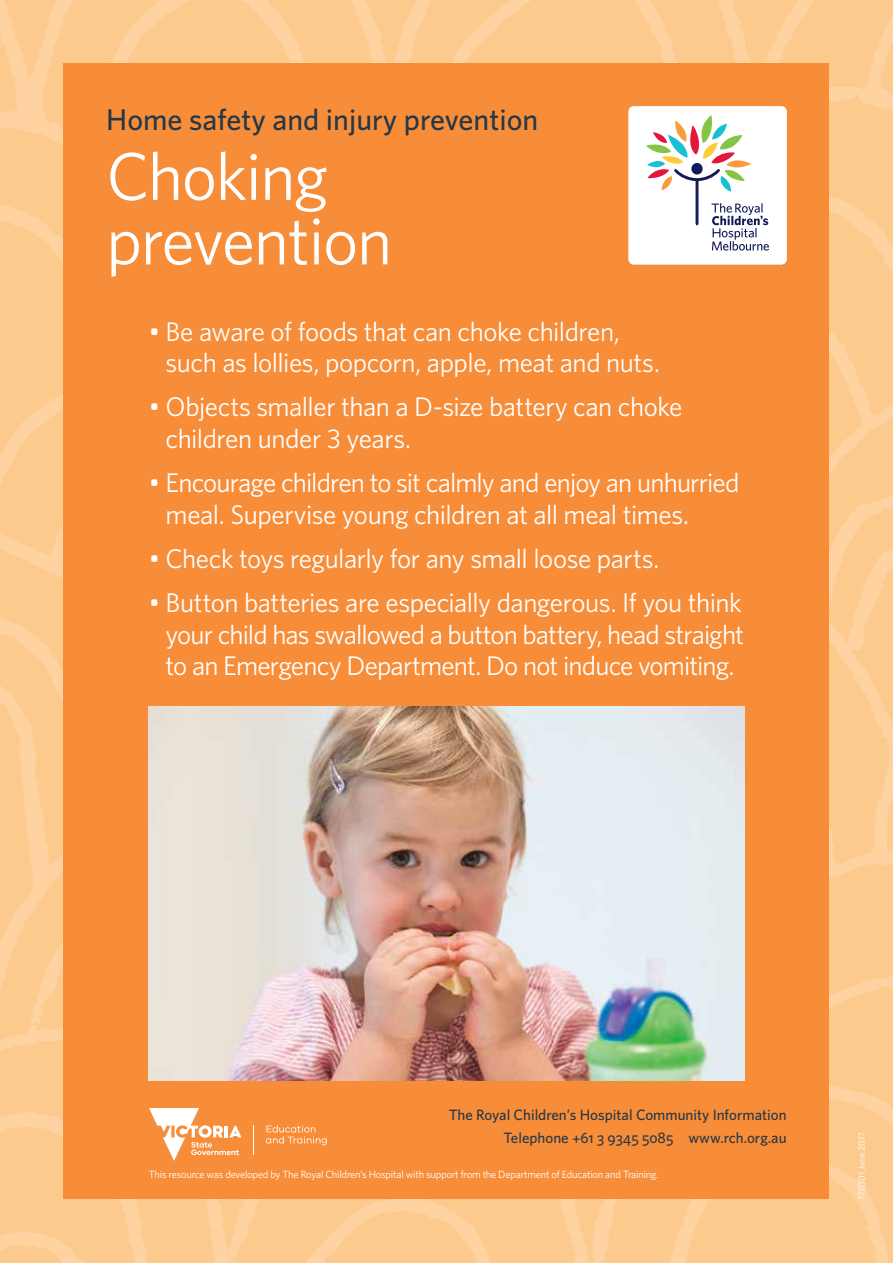
<style>
.page{position:relative;width:893px;height:1263px;background:#fff}
.page>*{position:absolute;margin:0;border:0;box-sizing:border-box;transform-origin:0 0}
.t1{font:67.5px/64.5px "Whitney";letter-spacing:-.02em;color:#fff}
.t2{font:500 30px "Whitney";color:#263746}
.t3{font:27px/31.5px "Whitney";letter-spacing:-.02em;color:#fff}
.t4{font:500 15px/22.5px "Whitney";color:#263746;text-align:right}
.t5{font:10.5px "Whitney";letter-spacing:-.02em;color:#fff}
.t6{font:9px "Whitney";letter-spacing:.015em;color:#fff}
.s1{font-family:"Whitney Medium SC";font-weight:400}
</style>
<div class="page">
<img style="left:0;top:0;width:893px;height:1263px">
<div style="left:64px;top:64px;width:765px;height:1135px;background:#f78d39"></div>
<img style="left:149px;top:707px;width:595px;height:373px">
<svg style="left:149px;top:1108px;width:92px;height:53px"></svg>
<svg style="left:266px;top:1125px;width:61px;height:20px"></svg>
<div style="left:629px;top:106px;width:158px;height:158px;background:#fff;border-radius:5px"></div>
<svg style="left:646px;top:115px;width:123px;height:136px"></svg>
<p class="t2" style="left:106px;top:101px;width:434px">Home safety and injury prevention</p>
<h1 class="t1" style="left:106px;top:143px;width:287px">Choking prevention</h1>
<p class="t3" style="left:166px;top:315px;width:496px;text-indent:-17px">• Be aware of foods that can choke children, such as lollies, popcorn, apple, meat and nuts.</p>
<p class="t3" style="left:166px;top:391px;width:518px;text-indent:-17px">• Objects smaller than a D-size battery can choke children under 3 years.</p>
<p class="t3" style="left:166px;top:467px;width:575px;text-indent:-17px">• Encourage children to sit calmly and enjoy an unhurried meal. Supervise young children at all meal times.</p>
<p class="t3" style="left:149px;top:542px;width:512px">• Check toys regularly for any small loose parts.</p>
<p class="t3" style="left:166px;top:587px;width:580px;text-align:justify;text-indent:-17px">• Button batteries are especially dangerous. If you think your child has swallowed a button battery, head straight to an Emergency Department. Do not induce vomiting.</p>
<p class="t4" style="left:449px;top:1104px;width:339px">The Royal Children’s Hospital Community Information<br>Telephone <span class="s1">+61 3 9345 5085</span> www.rch.org.au</p>
<p class="t5" style="left:149px;top:1168px;width:511px">This resource was developed by The Royal Children’s Hospital with support from the Department of Education and Training.</p>
<p class="t6" style="left:856px;top:1199px;width:69px;rotate:-90deg">170301 June 2017</p>
</div>
